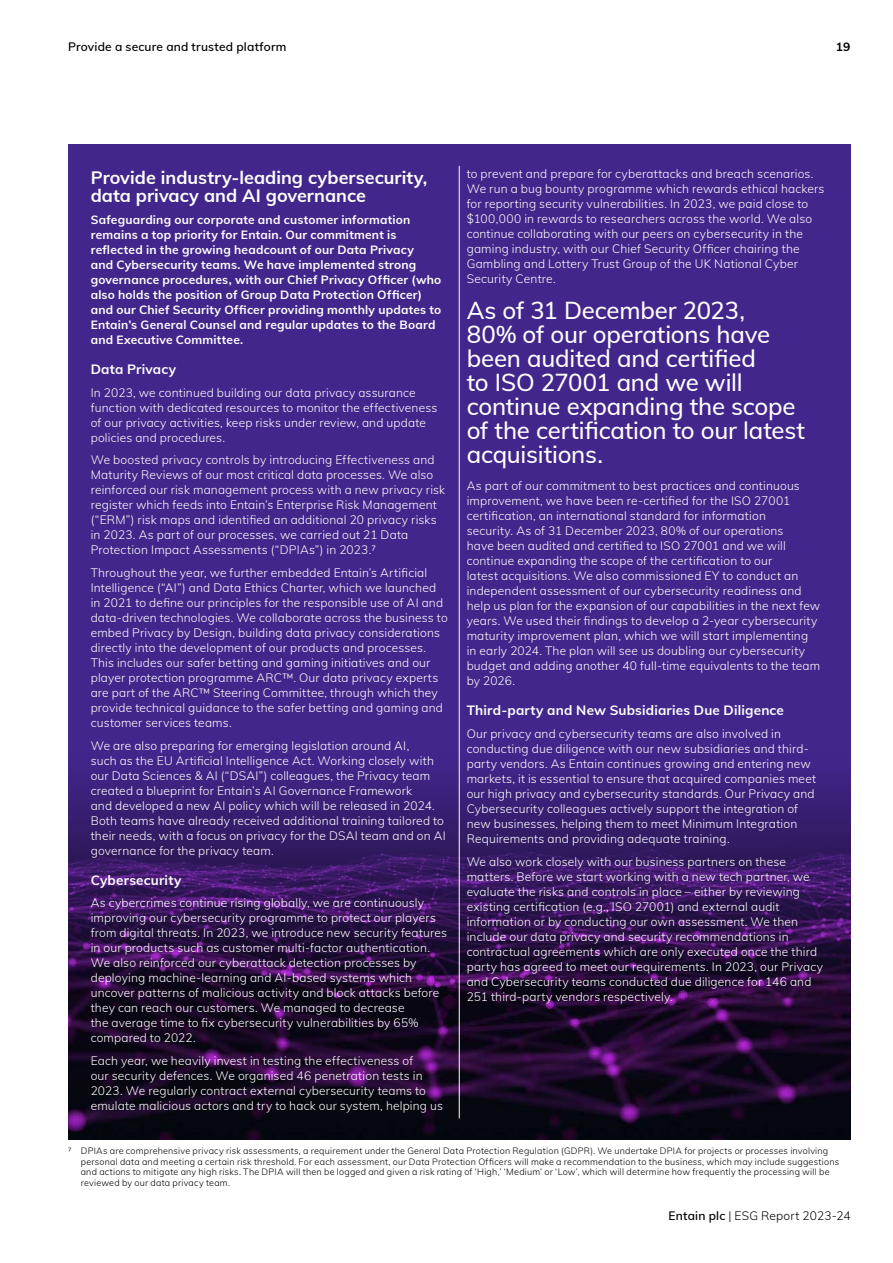
<style>
.page{position:relative;width:893px;height:1263px;background:#fff}
.page>*{position:absolute;margin:0;border:0;box-sizing:border-box;transform-origin:0 0}
.t1{font:500 24px/24px "Mulish";letter-spacing:-.01em;color:#fff}
.t2{font:700 18px/18px "Mulish";color:#fff}
.t3{font:700 13.5px "Mulish";letter-spacing:.015em;color:#fff}
.t4{font:300 12px/15px "Mulish";letter-spacing:.015em;color:#fff}
.t5{font:700 12px/15px "Mulish";letter-spacing:.015em;color:#fff}
.t6{font:600 12px "Mulish";letter-spacing:.015em;color:#000}
.t7{font:300 12px "Mulish";letter-spacing:.015em;color:#000}
.t8{font:700 12px "Mulish";color:#000}
.t9{font:300 9px/10.5px "Mulish";letter-spacing:.025em;color:#000}
.s1{font-weight:600}
</style>
<div class="page">
<div style="left:68px;top:145px;width:782px;height:995px;background:#43268b"></div>
<img style="left:68px;top:754px;width:782px;height:386px">
<hr style="left:459px;top:166px;width:1px;height:952px;background:#fff">
<p class="t6" style="left:68px;top:38px;width:220px">Provide a secure and trusted platform</p>
<p class="t8" style="left:836px;top:38px;width:16px">19</p>
<h2 class="t2" style="left:91px;top:168px;width:338px">Provide industry-leading cybersecurity, data privacy and AI governance</h2>
<p class="t5" style="left:91px;top:212px;width:352px">Safeguarding our corporate and customer information remains a top priority for Entain. Our commitment is reflected in the growing headcount of our Data Privacy<br>and Cybersecurity teams. We have implemented strong governance procedures, with our Chief Privacy Officer (who also holds the position of Group Data Protection Officer) and our Chief Security Officer providing monthly updates to Entain’s General Counsel and regular updates to the Board and Executive Committee.</p>
<p class="t3" style="left:91px;top:360px;width:87px">Data Privacy</p>
<p class="t4" style="left:91px;top:385px;width:348px">In 2023, we continued building our data privacy assurance function with dedicated resources to monitor the effectiveness of our privacy activities, keep risks under review, and update policies and procedures.</p>
<p class="t4" style="left:91px;top:452px;width:356px">We boosted privacy controls by introducing Effectiveness and Maturity Reviews of our most critical data processes. We also reinforced our risk management process with a new privacy risk register which feeds into Entain’s Enterprise Risk Management (“ERM”) risk maps and identified an additional 20 privacy risks in 2023. As part of our processes, we carried out 21 Data Protection Impact Assessments (“DPIAs”) in 2023.7</p>
<p class="t4" style="left:91px;top:565px;width:358px">Throughout the year, we further embedded Entain’s Artificial Intelligence (“AI”) and Data Ethics Charter, which we launched in 2021 to define our principles for the responsible use of AI and data-driven technologies. We collaborate across the business to embed Privacy by Design, building data privacy considerations directly into the development of our products and processes.<br>This includes our safer betting and gaming initiatives and our player protection programme ARC™. Our data privacy experts are part of the ARC™ Steering Committee, through which they provide technical guidance to the safer betting and gaming and customer services teams.</p>
<p class="t4" style="left:91px;top:737px;width:357px">We are also preparing for emerging legislation around AI,<br>such as the EU Artificial Intelligence Act. Working closely with our Data Sciences &amp; AI (“DSAI”) colleagues, the Privacy team created a blueprint for Entain’s AI Governance Framework<br>and developed a new AI policy which will be released in 2024.<br>Both teams have already received additional training tailored to their needs, with a focus on privacy for the DSAI team and on AI governance for the privacy team.</p>
<p class="t3" style="left:91px;top:870px;width:92px">Cybersecurity</p>
<p class="t4" style="left:91px;top:895px;width:358px">As cybercrimes continue rising globally, we are continuously improving our cybersecurity programme to protect our players from digital threats. In 2023, we introduce new security features in our products such as customer multi-factor authentication.<br>We also reinforced our cyberattack detection processes by deploying machine-learning and AI-based systems which uncover patterns of malicious activity and block attacks before they can reach our customers. We managed to decrease<br>the average time to fix cybersecurity vulnerabilities by 65% compared to 2022.</p>
<p class="t4" style="left:91px;top:1052px;width:354px">Each year, we heavily invest in testing the effectiveness of<br>our security defences. We organised 46 penetration tests in 2023. We regularly contract external cybersecurity teams to emulate malicious actors and try to hack our system, helping us</p>
<p class="t4" style="left:467px;top:165px;width:359px">to prevent and prepare for cyberattacks and breach scenarios.<br>We run a bug bounty programme which rewards ethical hackers for reporting security vulnerabilities. In 2023, we paid close to $100,000 in rewards to researchers across the world. We also continue collaborating with our peers on cybersecurity in the gaming industry, with our Chief Security Officer chairing the Gambling and Lottery Trust Group of the UK National Cyber Security Centre.</p>
<h1 class="t1" style="left:467px;top:297px;width:340px">As of 31 December 2023,<br>80% of our operations have been audited and certified<br>to ISO 27001 and we will continue expanding the scope of the certification to our latest acquisitions.</h1>
<p class="t4" style="left:467px;top:478px;width:355px">As part of our commitment to best practices and continuous improvement, we have been re-certified for the ISO 27001 certification, an international standard for information<br>security. As of 31 December 2023, 80% of our operations<br>have been audited and certified to ISO 27001 and we will continue expanding the scope of the certification to our<br>latest acquisitions. We also commissioned EY to conduct an independent assessment of our cybersecurity readiness and help us plan for the expansion of our capabilities in the next few years. We used their findings to develop a 2-year cybersecurity maturity improvement plan, which we will start implementing in early 2024. The plan will see us doubling our cybersecurity budget and adding another 40 full-time equivalents to the team by 2026.</p>
<p class="t3" style="left:467px;top:701px;width:319px">Third-party and New Subsidiaries Due Diligence</p>
<p class="t4" style="left:467px;top:726px;width:351px">Our privacy and cybersecurity teams are also involved in conducting due diligence with our new subsidiaries and third&shy;party vendors. As Entain continues growing and entering new markets, it is essential to ensure that acquired companies meet our high privacy and cybersecurity standards. Our Privacy and Cybersecurity colleagues actively support the integration of new businesses, helping them to meet Minimum Integration Requirements and providing adequate training.</p>
<p class="t4" style="left:467px;top:853px;width:358px">We also work closely with our business partners on these matters. Before we start working with a new tech partner, we evaluate the risks and controls in place – either by reviewing existing certification (e.g., ISO 27001) and external audit information or by conducting our own assessment. We then include our data privacy and security recommendations in contractual agreements which are only executed once the third party has agreed to meet our requirements. In 2023, our Privacy and Cybersecurity teams conducted due diligence for 146 and 251 third-party vendors respectively.</p>
<p class="t9" style="left:81px;top:1145px;width:760px;text-indent:-13px">7 DPIAs are comprehensive privacy risk assessments, a requirement under the General Data Protection Regulation (GDPR). We undertake DPIA for projects or processes involving personal data and meeting a certain risk threshold. For each assessment, our Data Protection Officers will make a recommendation to the business, which may include suggestions and actions to mitigate any high risks. The DPIA will then be logged and given a risk rating of ‘High,’ ‘Medium’ or ‘Low’, which will determine how frequently the processing will be reviewed by our data privacy team.</p>
<p class="t7" style="left:669px;top:1207px;width:184px"><span class="s1">Entain plc</span> | ESG Report 2023-24</p>
</div>
